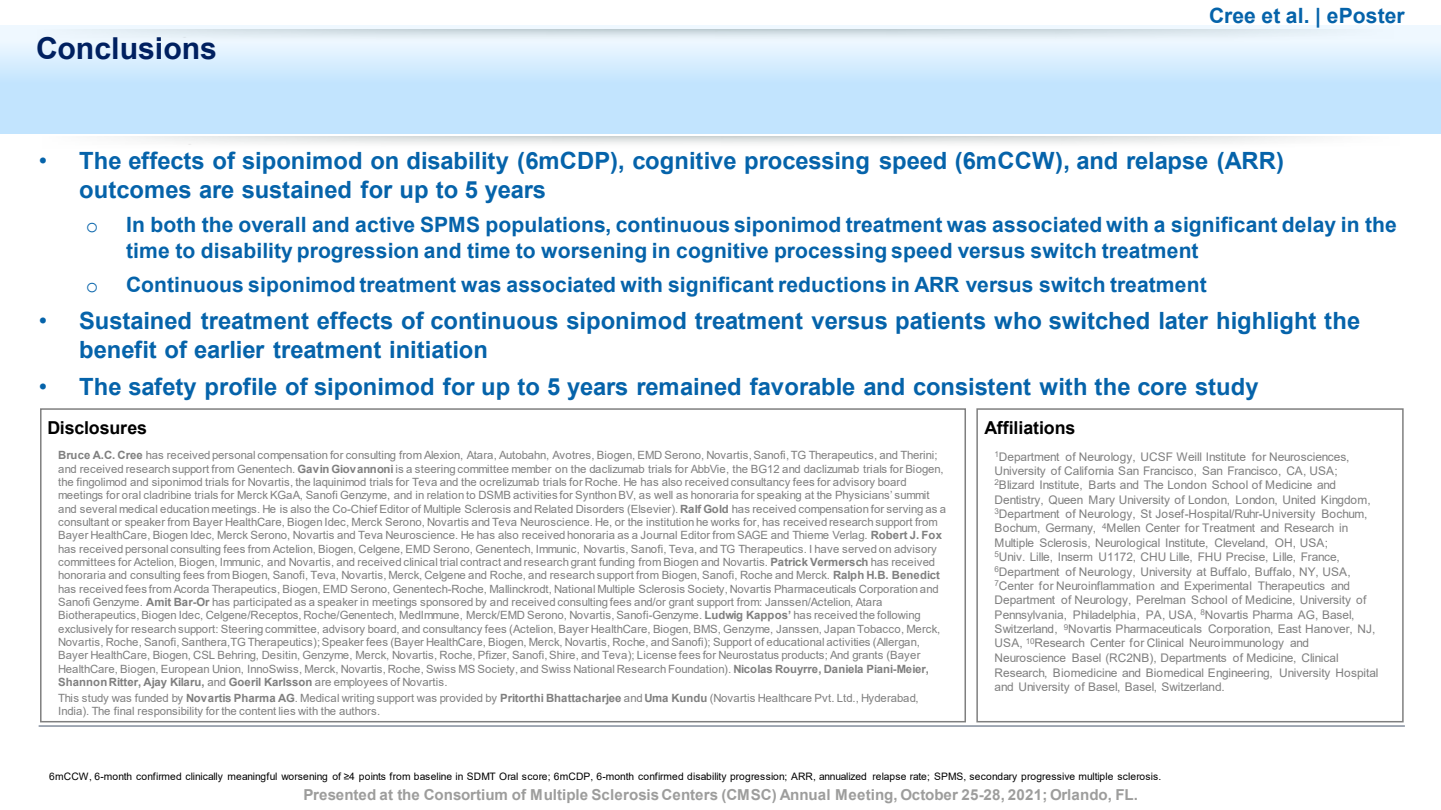
<style>
.page{position:relative;width:1441px;height:810px;background:#fff}
.page>*{position:absolute;margin:0;border:0;box-sizing:border-box;transform-origin:0 0}
.t1{font:700 30.3px "Arial";letter-spacing:-.005em;color:#002060}
.t2{font:700 23.7px/29.1px "Arial";letter-spacing:.005em;color:#0563aa}
.t3{font:700 21px/25.3px "Arial";letter-spacing:.005em;color:#0563aa}
.t4{font:21px "Courier New";color:#0563aa}
.t5{font:700 17.85px "Arial";letter-spacing:-.005em;color:#000}
.t6{font:700 15.15px "Arial";color:#9d9d9c}
.t7{font:11.85px/14.4px "Arial";letter-spacing:-.01em;color:#7f7f7f}
.t8{font:11.4px/13.4px "Arial";letter-spacing:.01em;color:#7f7f7f}
.t9{font:10.2px "Arial";letter-spacing:.01em;color:#000}
.s1{font-weight:400}
.s2{font-weight:700}
</style>
<div class="page">
<div style="left:0;top:26px;width:1440px;height:108px;background:linear-gradient(to bottom,#edf7ff,#b5defe)"></div>
<img style="left:36px;top:29px;width:1357px;height:19px">
<div style="left:40px;top:408px;width:925px;height:314px;border:2px solid #7f7f7f"></div>
<div style="left:976px;top:408px;width:427px;height:314px;border:2px solid #7f7f7f"></div>
<hr style="left:39px;top:726px;width:1365px;height:1px;background:#44546a">
<p class="t1" style="left:36px;top:27px;width:182px">Conclusions</p>
<h3 class="t3" style="left:1208px;top:3px;width:197px">Cree et al. | ePoster</h3>
<p class="t2" style="left:79px;top:146px;width:1206px;text-indent:-40px"><span class="s1">•</span> The effects of siponimod on disability (6mCDP), cognitive processing speed (6mCCW), and relapse (ARR) outcomes are sustained for up to 5 years</p>
<p class="t4" style="left:86px;top:213px;width:14px">o</p>
<p class="t3" style="left:126px;top:212px;width:1271px">In both the overall and active SPMS populations, continuous siponimod treatment was associated with a significant delay in the time to disability progression and time to worsening in cognitive processing speed versus switch treatment</p>
<p class="t4" style="left:86px;top:272px;width:14px">o</p>
<p class="t3" style="left:126px;top:272px;width:1081px">Continuous siponimod treatment was associated with significant reductions in ARR versus switch treatment</p>
<p class="t2" style="left:79px;top:307px;width:1282px;line-height:28.7px;text-indent:-41px"><span class="s1">•</span> Sustained treatment effects of continuous siponimod treatment versus patients who switched later highlight the benefit of earlier treatment initiation</p>
<p class="t2" style="left:39px;top:373px;width:1221px"><span class="s1">•</span> The safety profile of siponimod for up to 5 years remained favorable and consistent with the core study</p>
<p class="t5" style="left:47px;top:415px;width:101px">Disclosures</p>
<p class="t5" style="left:984px;top:415px;width:92px">Affiliations</p>
<p class="t7" style="left:994px;top:449px;width:385px"><sup>1</sup>Department of Neurology, UCSF Weill Institute for Neurosciences, University of California San Francisco, San Francisco, CA, USA; <sup>2</sup>Blizard Institute, Barts and The London School of Medicine and Dentistry, Queen Mary University of London, London, United Kingdom, <sup>3</sup>Department of Neurology, St Josef-Hospital/Ruhr-University Bochum, Bochum, Germany, <sup>4</sup>Mellen Center for Treatment and Research in Multiple Sclerosis, Neurological Institute, Cleveland, OH, USA;<br><sup>5</sup>Univ. Lille, Inserm U1172, CHU Lille, FHU Precise, Lille, France, <sup>6</sup>Department of Neurology, University at Buffalo, Buffalo, NY, USA, <sup>7</sup>Center for Neuroinflammation and Experimental Therapeutics and Department of Neurology, Perelman School of Medicine, University of Pennsylvania, Philadelphia, PA, USA, <sup>8</sup>Novartis Pharma AG, Basel, Switzerland, <sup>9</sup>Novartis Pharmaceuticals Corporation, East Hanover, NJ, USA, <sup>10</sup>Research Center for Clinical Neuroimmunology and Neuroscience Basel (RC2NB), Departments of Medicine, Clinical Research, Biomedicine and Biomedical Engineering, University Hospital and University of Basel, Basel, Switzerland.</p>
<p class="t8" style="left:58px;top:449px;width:889px"><span class="s2">Bruce A.C. Cree</span> has received personal compensation for consulting from Alexion, Atara, Autobahn, Avotres, Biogen, EMD Serono, Novartis, Sanofi, TG Therapeutics, and Therini; and received research support from Genentech. <span class="s2">Gavin Giovannoni</span> is a steering committee member on the daclizumab trials for AbbVie, the BG12 and daclizumab trials for Biogen, the fingolimod and siponimod trials for Novartis, the laquinimod trials for Teva and the ocrelizumab trials for Roche. He has also received consultancy fees for advisory board meetings for oral cladribine trials for Merck KGaA, Sanofi Genzyme, and in relation to DSMB activities for Synthon BV, as well as honoraria for speaking at the Physicians’ summit and several medical education meetings. He is also the Co-Chief Editor of Multiple Sclerosis and Related Disorders (Elsevier). <span class="s2">Ralf Gold</span> has received compensation for serving as a consultant or speaker from Bayer HealthCare, Biogen Idec, Merck Serono, Novartis and Teva Neuroscience. He, or the institution he works for, has received research support from Bayer HealthCare, Biogen Idec, Merck Serono, Novartis and Teva Neuroscience. He has also received honoraria as a Journal Editor from SAGE and Thieme Verlag. <span class="s2">Robert J. Fox </span>has received personal consulting fees from Actelion, Biogen, Celgene, EMD Serono, Genentech, Immunic, Novartis, Sanofi, Teva, and TG Therapeutics. I have served on advisory committees for Actelion, Biogen, Immunic, and Novartis, and received clinical trial contract and research grant funding from Biogen and Novartis. <span class="s2">Patrick Vermersch</span> has received honoraria and consulting fees from Biogen, Sanofi, Teva, Novartis, Merck, Celgene and Roche, and research support from Biogen, Sanofi, Roche and Merck. <span class="s2">Ralph H.B. Benedict </span>has received fees from Acorda Therapeutics, Biogen, EMD Serono, Genentech-Roche, Mallinckrodt, National Multiple Sclerosis Society, Novartis Pharmaceuticals Corporation and Sanofi Genzyme. <span class="s2">Amit Bar-Or</span> has participated as a speaker in meetings sponsored by and received consulting fees and/or grant support from: Janssen/Actelion, Atara Biotherapeutics, Biogen Idec, Celgene/Receptos, Roche/Genentech, MedImmune, Merck/EMD Serono, Novartis, Sanofi-Genzyme. <span class="s2">Ludwig Kappos’</span> has received the following exclusively for research support: Steering committee, advisory board, and consultancy fees (Actelion, Bayer HealthCare, Biogen, BMS, Genzyme, Janssen, Japan Tobacco, Merck, Novartis, Roche, Sanofi, Santhera,TG Therapeutics); Speaker fees (Bayer HealthCare, Biogen, Merck, Novartis, Roche, and Sanofi); Support of educational activities (Allergan, Bayer HealthCare, Biogen, CSL Behring, Desitin, Genzyme, Merck, Novartis, Roche, Pfizer, Sanofi, Shire, and Teva); License fees for Neurostatus products; And grants (Bayer HealthCare, Biogen, European Union, InnoSwiss, Merck, Novartis, Roche, Swiss MS Society, and Swiss National Research Foundation). <span class="s2">Nicolas Rouyrre, Daniela Piani-Meier, Shannon Ritter, Ajay Kilaru,</span> and <span class="s2">Goeril Karlsson</span> are employees of Novartis.</p>
<p class="t8" style="left:58px;top:692px;width:862px;line-height:12.9px">This study was funded by <span class="s2">Novartis Pharma AG</span>. Medical writing support was provided by <span class="s2">Pritorthi Bhattacharjee</span> and <span class="s2">Uma Kundu</span> (Novartis Healthcare Pvt. Ltd., Hyderabad,<br>India). The final responsibility for the content lies with the authors.</p>
<p class="t9" style="left:49px;top:770px;width:1113px">6mCCW, 6-month confirmed clinically meaningful worsening of ≥4 points from baseline in SDMT Oral score; 6mCDP, 6-month confirmed disability progression; ARR, annualized relapse rate; SPMS, secondary progressive multiple sclerosis.</p>
<p class="t6" style="left:303px;top:784px;width:836px">Presented at the Consortium of Multiple Sclerosis Centers (CMSC) Annual Meeting, October 25-28, 2021; Orlando, FL.</p>
</div>
